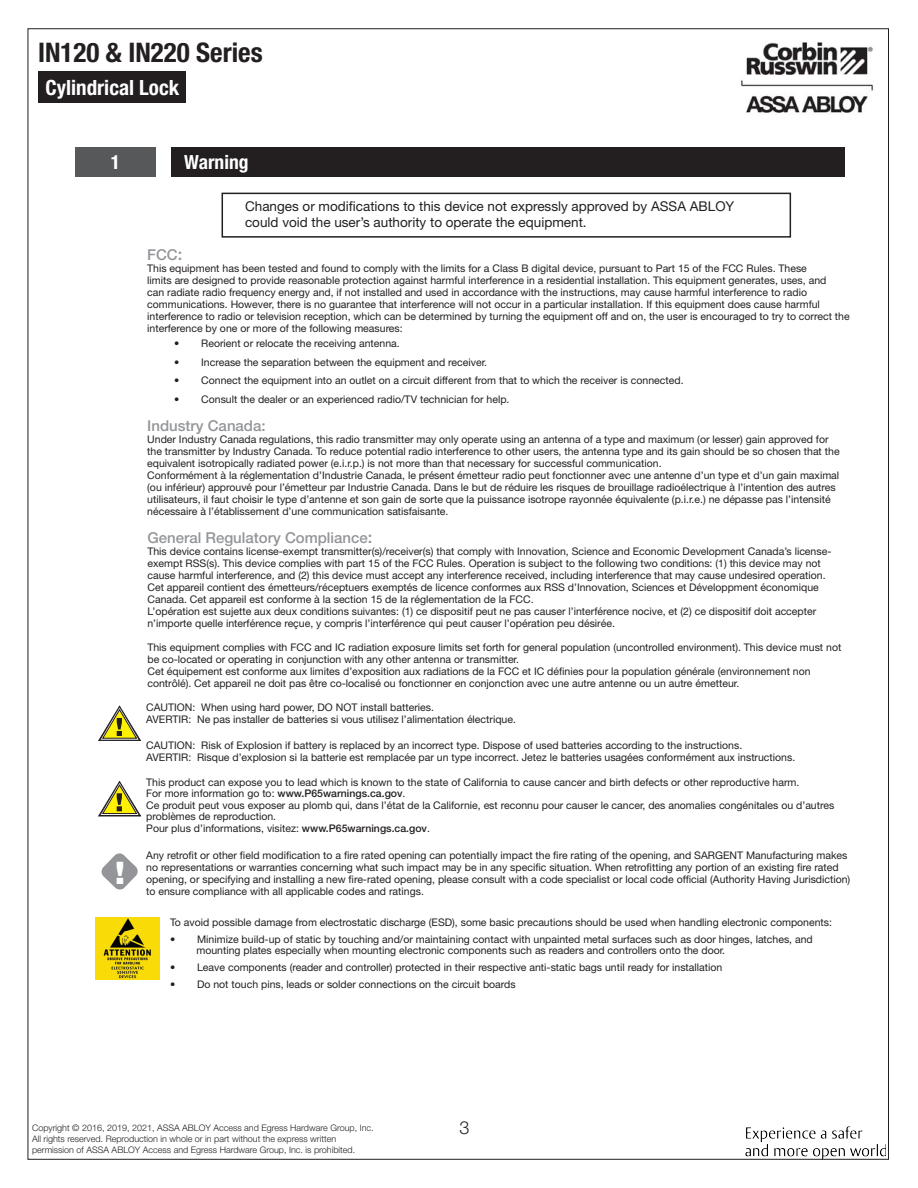
<style>
.page{position:relative;width:918px;height:1188px;background:#fff}
.page>*{position:absolute;margin:0;border:0;box-sizing:border-box;transform-origin:0 0}
.t1{font:900 31.2px "Helvetica Neue";color:#fff}
.t2{font:700 condensed 27px "Helvetica Neue";color:#231f20}
.t3{font:700 condensed 21px "Helvetica Neue";color:#fff}
.SECTION_NAME_START{font:700 condensed 19.5px "Helvetica Neue";color:#fff}
.Section_Number{font:700 condensed 19.5px "Helvetica Neue";color:#fff}
.t4{font:300 18px "Helvetica Neue";color:#231f20}
.Heading_1_I2_18_20{font:500 15px "Helvetica Neue";color:#939598}
.Heading_1_I0_18_20{font:500 15px "Helvetica Neue";color:#939598}
.Body_Text_Small_I0{font:13.5px/16.5px "Helvetica Neue";color:#231f20}
.Body_Text_I0_11_13{font:10.5px/12px "Helvetica Neue";color:#231f20}
.Captions__Left{font:10.5px/10.5px "Helvetica Neue";color:#231f20}
.t5{font:300 9px/10.8px "Helvetica Neue";color:#231f20}
.s1{font-size:16.5px}
.s2{font-weight:500}
</style>
<div class="page">
<div style="left:39px;top:72px;width:147px;height:31px;background:#231f20"></div>
<img style="left:741px;top:42px;width:132px;height:73px">
<img style="left:745px;top:1126px;width:141px;height:34px">
<div style="left:75px;top:147px;width:81px;height:29px;background:#57585a"></div>
<div style="left:171px;top:147px;width:674px;height:29px;background:#231f20"></div>
<div style="left:222px;top:193px;width:569px;height:45px;border:2px solid #231f20"></div>
<img style="left:95px;top:918px;width:64px;height:61px">
<svg style="left:98px;top:781px;width:43px;height:35px"></svg>
<svg style="left:101px;top:853px;width:37px;height:37px"></svg>
<svg style="left:98px;top:706px;width:43px;height:35px"></svg>
<h2 class="t2" style="left:38px;top:36px;width:226px">IN120 &amp; IN220 Series</h2>
<h3 class="t3" style="left:46px;top:74px;width:135px">Cylindrical Lock</h3>
<p class="Section_Number" style="left:111px;top:150px;width:11px">1</p>
<p class="SECTION_NAME_START" style="left:184px;top:150px;width:66px">Warning</p>
<p class="Body_Text_Small_I0" style="left:245px;top:197px;width:491px">Changes or modifications to this device not expressly approved by ASSA ABLOY could void the user’s authority to operate the equipment.</p>
<p class="Heading_1_I0_18_20" style="left:147px;top:246px;width:37px">FCC<span class="s1">:</span></p>
<p class="Body_Text_I0_11_13" style="left:147px;top:262px;width:704px">This equipment has been tested and found to comply with the limits for a Class B digital device, pursuant to Part 15 of the FCC Rules. These<br>limits are designed to provide reasonable protection against harmful interference in a residential installation. This equipment generates, uses, and<br>can radiate radio frequency energy and, if not installed and used in accordance with the instructions, may cause harmful interference to radio communications. However, there is no guarantee that interference will not occur in a particular installation. If this equipment does cause harmful interference to radio or television reception, which can be determined by turning the equipment off and on, the user is encouraged to try to correct the interference by one or more of the following measures:</p>
<p class="Body_Text_I0_11_13" style="left:174px;top:337px;width:227px">• Reorient or relocate the receiving antenna.</p>
<p class="Body_Text_I0_11_13" style="left:174px;top:356px;width:314px">• Increase the separation between the equipment and receiver.</p>
<p class="Body_Text_I0_11_13" style="left:174px;top:374px;width:511px">• Connect the equipment into an outlet on a circuit different from that to which the receiver is connected.</p>
<p class="Body_Text_I0_11_13" style="left:174px;top:393px;width:337px">• Consult the dealer or an experienced radio/TV technician for help.</p>
<p class="Heading_1_I2_18_20" style="left:147px;top:417px;width:120px">Industry Canada:</p>
<p class="Body_Text_I0_11_13" style="left:147px;top:433px;width:694px">Under Industry Canada regulations, this radio transmitter may only operate using an antenna of a type and maximum (or lesser) gain approved for the transmitter by Industry Canada. To reduce potential radio interference to other users, the antenna type and its gain should be so chosen that the equivalent isotropically radiated power (e.i.r.p.) is not more than that necessary for successful communication.</p>
<p class="Body_Text_I0_11_13" style="left:147px;top:469px;width:694px">Conformément à la réglementation d’Industrie Canada, le présent émetteur radio peut fonctionner avec une antenne d’un type et d’un gain maximal (ou inférieur) approuvé pour l’émetteur par Industrie Canada. Dans le but de réduire les risques de brouillage radioélectrique à l’intention des autres utilisateurs, il faut choisir le type d’antenne et son gain de sorte que la puissance isotrope rayonnée équivalente (p.i.r.e.) ne dépasse pas l’intensité nécessaire à l’établissement d’une communication satisfaisante.</p>
<p class="Heading_1_I2_18_20" style="left:147px;top:529px;width:226px">General Regulatory Compliance<span class="s1">:</span></p>
<p class="Body_Text_I0_11_13" style="left:147px;top:545px;width:685px">This device contains license-exempt transmitter(s)/receiver(s) that comply with Innovation, Science and Economic Development Canada’s license&shy;exempt RSS(s). This device complies with part 15 of the FCC Rules. Operation is subject to the following two conditions: (1) this device may not cause harmful interference, and (2) this device must accept any interference received, including interference that may cause undesired operation.</p>
<p class="Body_Text_I0_11_13" style="left:147px;top:581px;width:673px">Cet appareil contient des émetteurs/réceptuers exemptés de licence conformes aux RSS d’Innovation, Sciences et Développment économique<br>Canada. Cet appareil est conforme à la section 15 de la réglementation de la FCC.</p>
<p class="Body_Text_I0_11_13" style="left:147px;top:605px;width:670px">L’opération est sujette aux deux conditions suivantes: (1) ce dispositif peut ne pas causer l’interférence nocive, et (2) ce dispositif doit accepter n’importe quelle interférence reçue, y compris l’interférence qui peut causer l’opération peu désirée.</p>
<p class="Body_Text_I0_11_13" style="left:147px;top:641px;width:695px">This equipment complies with FCC and IC radiation exposure limits set forth for general population (uncontrolled environment). This device must not be co-located or operating in conjunction with any other antenna or transmitter.</p>
<p class="Body_Text_I0_11_13" style="left:147px;top:665px;width:665px">Cet équipement est conforme aux limites d’exposition aux radiations de la FCC et IC définies pour la population générale (environnement non contrôlé). Cet appareil ne doit pas être co-localisé ou fonctionner en conjonction avec une autre antenne ou un autre émetteur.</p>
<p class="Captions__Left" style="left:146px;top:702px;width:289px">CAUTION: When using hard power, DO NOT install batteries.</p>
<p class="Captions__Left" style="left:146px;top:714px;width:371px">AVERTIR: Ne pas installer de batteries si vous utilisez l’alimentation électrique.</p>
<p class="Captions__Left" style="left:146px;top:740px;width:598px">CAUTION: Risk of Explosion if battery is replaced by an incorrect type. Dispose of used batteries according to the instructions.</p>
<p class="Captions__Left" style="left:146px;top:752px;width:651px">AVERTIR: Risque d’explosion si la batterie est remplacée par un type incorrect. Jetez le batteries usagées conformément aux instructions.</p>
<p class="Captions__Left" style="left:146px;top:777px;width:655px">This product can expose you to lead which is known to the state of California to cause cancer and birth defects or other reproductive harm.<br>For more information go to: <span class="s2">www.P65warnings.ca.gov</span>.</p>
<p class="Captions__Left" style="left:146px;top:800px;width:690px">Ce produit peut vous exposer au plomb qui, dans l’état de la Californie, est reconnu pour causer le cancer, des anomalies congénitales ou d’autres problèmes de reproduction.</p>
<p class="Captions__Left" style="left:146px;top:823px;width:285px">Pour plus d’informations, visitez: <span class="s2">www.P65warnings.ca.gov</span>.</p>
<h1 class="t1" style="left:115px;top:854px;width:11px">!</h1>
<p class="Body_Text_I0_11_13" style="left:146px;top:849px;width:706px">Any retrofit or other field modification to a fire rated opening can potentially impact the fire rating of the opening, and SARGENT Manufacturing makes no representations or warranties concerning what such impact may be in any specific situation. When retrofitting any portion of an existing fire rated opening, or specifying and installing a new fire-rated opening, please consult with a code specialist or local code official (Authority Having Jurisdiction) to ensure compliance with all applicable codes and ratings.</p>
<p class="Body_Text_I0_11_13" style="left:170px;top:917px;width:663px">To avoid possible damage from electrostatic discharge (ESD), some basic precautions should be used when handling electronic components:</p>
<p class="Body_Text_I0_11_13" style="left:196px;top:934px;width:618px;line-height:10.5px;text-indent:-26px">• Minimize build-up of static by touching and/or maintaining contact with unpainted metal surfaces such as door hinges, latches, and mounting plates especially when mounting electronic components such as readers and controllers onto the door.</p>
<p class="Body_Text_I0_11_13" style="left:170px;top:961px;width:554px">• Leave components (reader and controller) protected in their respective anti-static bags until ready for installation</p>
<p class="Body_Text_I0_11_13" style="left:170px;top:978px;width:347px">• Do not touch pins, leads or solder connections on the circuit boards</p>
<p class="t5" style="left:32px;top:1122px;width:343px">Copyright © 2016, 2019, 2021, ASSA ABLOY Access and Egress Hardware Group, Inc.<br>All rights reserved. Reproduction in whole or in part without the express written permission of ASSA ABLOY Access and Egress Hardware Group, Inc. is prohibited.</p>
<h3 class="t4" style="left:460px;top:1117px;width:12px">3</h3>
</div>
